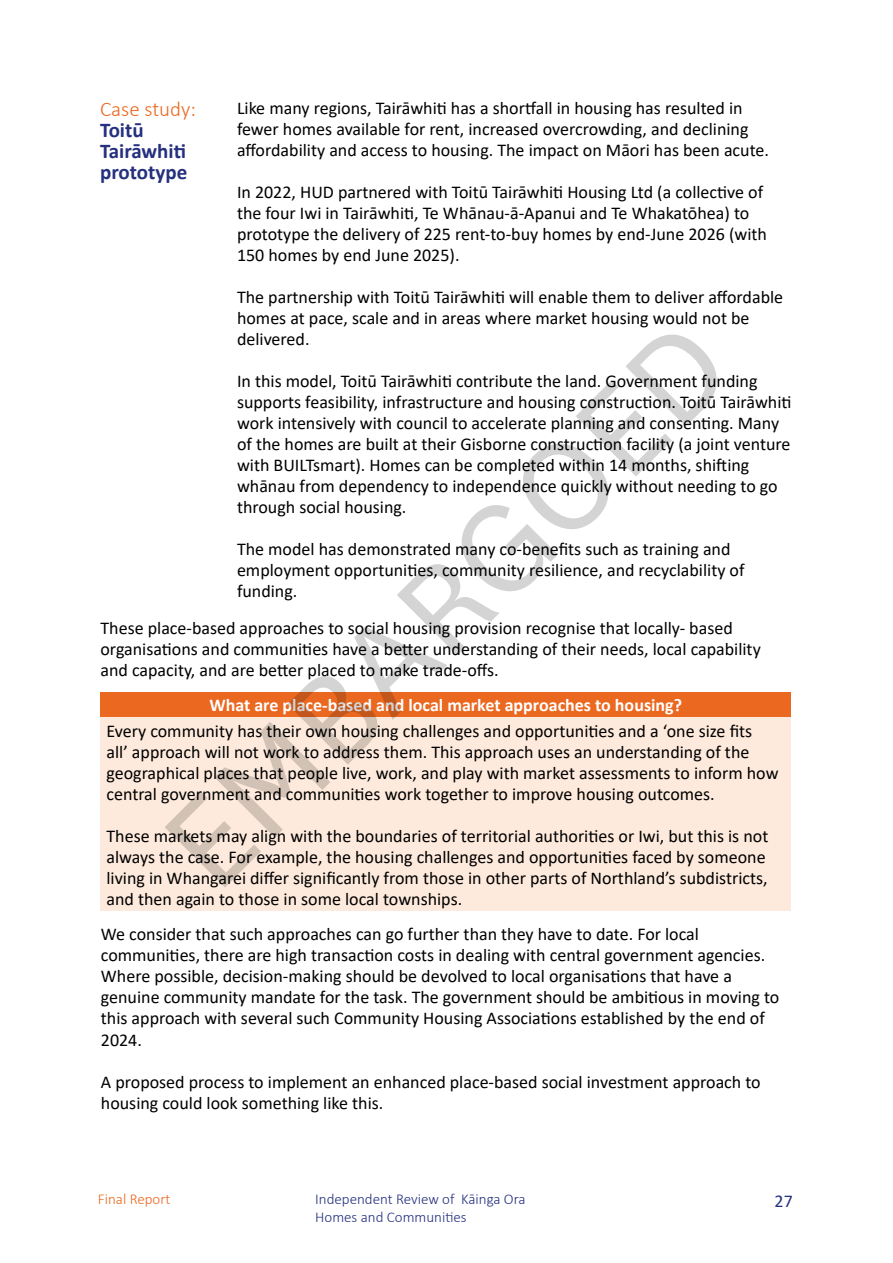
<style>
.page{position:relative;width:893px;height:1263px;background:#fff}
.page>*{position:absolute;margin:0;border:0;box-sizing:border-box;transform-origin:0 0}
.t1{font:144.9px "National";color:#000}
.t2{font:700 21px/21px "Calibri";color:#25307f}
.t3{font:300 21px "Calibri";color:#eb6820}
.t4{font:18px/21px "Calibri";color:#000}
.t5{font:700 18px "Calibri";color:#fff}
.t6{font:18px "Calibri";color:#25307f}
.t7{font:300 15px/18px "Calibri";color:#25307f}
.t8{font:300 15px "Calibri";color:#eb6820}
</style>
<div class="page">
<div style="left:100px;top:692px;width:691px;height:25px;background:#eb6820"></div>
<div style="left:100px;top:717px;width:691px;height:194px;background:#fdeadc"></div>
<p class="t4" style="left:237px;top:97px;width:534px">Like many regions, Tairāwhiti has a shortfall in housing has resulted in fewer homes available for rent, increased overcrowding, and declining affordability and access to housing. The impact on Māori has been acute.</p>
<p class="t4" style="left:237px;top:181px;width:531px">In 2022, HUD partnered with Toitū Tairāwhiti Housing Ltd (a collective of the four Iwi in Tairāwhiti, Te Whānau-ā-Apanui and Te Whakatōhea) to prototype the delivery of 225 rent-to-buy homes by end-June 2026 (with 150 homes by end June 2025).</p>
<p class="t4" style="left:237px;top:286px;width:548px">The partnership with Toitū Tairāwhiti will enable them to deliver affordable homes at pace, scale and in areas where market housing would not be delivered.</p>
<p class="t4" style="left:237px;top:370px;width:556px">In this model, Toitū Tairāwhiti contribute the land. Government funding supports feasibility, infrastructure and housing construction. Toitū Tairāwhiti work intensively with council to accelerate planning and consenting. Many of the homes are built at their Gisborne construction facility (a joint venture with BUILTsmart). Homes can be completed within 14 months, shifting whānau from dependency to independence quickly without needing to go through social housing.</p>
<p class="t4" style="left:237px;top:538px;width:509px">The model has demonstrated many co-benefits such as training and employment opportunities, community resilience, and recyclability of funding.</p>
<p class="t3" style="left:100px;top:96px;width:97px">Case study:</p>
<p class="t2" style="left:100px;top:120px;width:89px">Toitū<br>Tairāwhiti prototype</p>
<h1 class="t1" style="left:118px;top:798px;width:738px;rotate:-45deg">EMBARGOED</h1>
<p class="t4" style="left:101px;top:617px;width:662px">These place-based approaches to social housing provision recognise that locally- based organisations and communities have a better understanding of their needs, local capability and capacity, and are better placed to make trade-offs.</p>
<p class="t5" style="left:209px;top:693px;width:474px">What are place-based and local market approaches to housing?</p>
<p class="t4" style="left:106px;top:720px;width:674px">Every community has their own housing challenges and opportunities and a ‘one size fits<br>all’ approach will not work to address them. This approach uses an understanding of the geographical places that people live, work, and play with market assessments to inform how central government and communities work together to improve housing outcomes.</p>
<p class="t4" style="left:106px;top:825px;width:663px">These markets may align with the boundaries of territorial authorities or Iwi, but this is not always the case. For example, the housing challenges and opportunities faced by someone living in Whangarei differ significantly from those in other parts of Northland’s subdistricts, and then again to those in some local townships.</p>
<p class="t4" style="left:101px;top:923px;width:680px">We consider that such approaches can go further than they have to date. For local communities, there are high transaction costs in dealing with central government agencies.<br>Where possible, decision-making should be devolved to local organisations that have a genuine community mandate for the task. The government should be ambitious in moving to this approach with several such Community Housing Associations established by the end of 2024.</p>
<p class="t4" style="left:101px;top:1070px;width:661px">A proposed process to implement an enhanced place-based social investment approach to housing could look something like this.</p>
<p class="t8" style="left:98px;top:1190px;width:74px">Final Report</p>
<p class="t7" style="left:315px;top:1190px;width:212px">Independent Review of Kāinga Ora<br>Homes and Communities</p>
<p class="t6" style="left:775px;top:1188px;width:20px">27</p>
</div>
